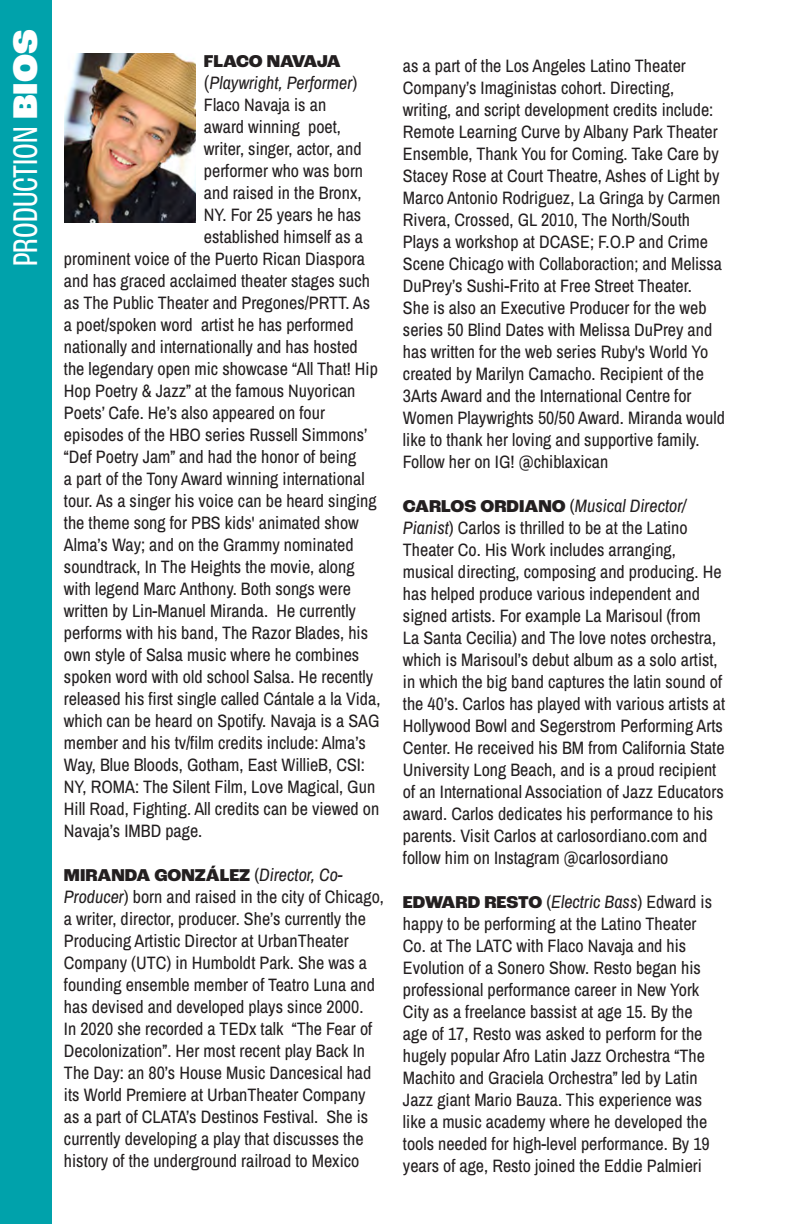
<style>
.page{position:relative;width:792px;height:1224px;background:#fff}
.page>*{position:absolute;margin:0;border:0;box-sizing:border-box;transform-origin:0 0}
.t1{font:condensed 36px "Roc Grotesk";color:#fff}
.t2{font:18px/22px "Archivo Narrow";color:#231f20}
.t3{font:italic 18px "Archivo Narrow";color:#231f20}
.t4{font:800 18px "Roc Grotesk";letter-spacing:-.04em;color:#231f20}
.s1{font-weight:900;font-stretch:normal}
.s2{font-family:"Roboto Condensed";font-style:normal}
.s3{font-style:normal}
.s4{font-family:"Roc Grotesk";font-weight:800}
.s5{font-style:italic}
</style>
<div class="page">
<div style="left:0;top:0;width:52px;height:1224px;background:#00a2ab"></div>
<img style="left:64px;top:53px;width:132px;height:169px">
<p class="t1" style="left:5px;top:266px;width:239px;rotate:-90deg">PRODUCTION <span class="s1">BIOS</span></p>
<p class="t4" style="left:204px;top:50px;width:138px">FLACO NAVAJA</p>
<p class="t3" style="left:204px;top:70px;width:155px"><span class="s2">(</span>Playwright, Performer<span class="s3">)</span></p>
<p class="t2" style="left:204px;top:93px;width:124px">Flaco Navaja is an</p>
<p class="t2" style="left:204px;top:115px;width:139px">award winning poet,</p>
<p class="t2" style="left:204px;top:137px;width:159px">writer, singer, actor, and</p>
<p class="t2" style="left:204px;top:159px;width:161px">performer who was born</p>
<p class="t2" style="left:204px;top:181px;width:159px">and raised in the Bronx,</p>
<p class="t2" style="left:204px;top:203px;width:159px">NY. For 25 years he has</p>
<p class="t2" style="left:204px;top:225px;width:161px">established himself as a</p>
<p class="t2" style="left:64px;top:247px;width:303px">prominent voice of the Puerto Rican Diaspora</p>
<p class="t2" style="left:64px;top:269px;width:308px">and has graced acclaimed theater stages such</p>
<p class="t2" style="left:64px;top:291px;width:308px">as The Public Theater and Pregones/PRTT. As</p>
<p class="t2" style="left:64px;top:313px;width:291px">a poet/spoken word artist he has performed</p>
<p class="t2" style="left:64px;top:335px;width:295px">nationally and internationally and has hosted</p>
<p class="t2" style="left:64px;top:357px;width:315px">the legendary open mic showcase “All That! Hip</p>
<p class="t2" style="left:64px;top:379px;width:293px">Hop Poetry &amp; Jazz” at the famous Nuyorican</p>
<p class="t2" style="left:64px;top:401px;width:262px">Poets’ Cafe. He’s also appeared on four</p>
<p class="t2" style="left:64px;top:423px;width:305px">episodes of the HBO series Russell Simmons’</p>
<p class="t2" style="left:64px;top:445px;width:294px">“Def Poetry Jam” and had the honor of being</p>
<p class="t2" style="left:64px;top:467px;width:302px">a part of the Tony Award winning international</p>
<p class="t2" style="left:64px;top:489px;width:314px">tour. As a singer his voice can be heard singing</p>
<p class="t2" style="left:64px;top:511px;width:296px">the theme song for PBS kids' animated show</p>
<p class="t2" style="left:64px;top:533px;width:291px">Alma’s Way; and on the Grammy nominated</p>
<p class="t2" style="left:64px;top:555px;width:292px">soundtrack, In The Heights the movie, along</p>
<p class="t2" style="left:64px;top:577px;width:288px">with legend Marc Anthony. Both songs were</p>
<p class="t2" style="left:64px;top:599px;width:294px">written by Lin-Manuel Miranda. He currently</p>
<p class="t2" style="left:64px;top:621px;width:306px">performs with his band, The Razor Blades, his</p>
<p class="t2" style="left:64px;top:643px;width:297px">own style of Salsa music where he combines</p>
<p class="t2" style="left:64px;top:665px;width:311px">spoken word with old school Salsa. He recently</p>
<p class="t2" style="left:64px;top:687px;width:318px">released his first single called Cántale a la Vida,</p>
<p class="t2" style="left:64px;top:709px;width:317px">which can be heard on Spotify. Navaja is a SAG</p>
<p class="t2" style="left:64px;top:731px;width:303px">member and his tv/film credits include: Alma’s</p>
<p class="t2" style="left:64px;top:753px;width:303px">Way, Blue Bloods, Gotham, East WillieB, CSI:</p>
<p class="t2" style="left:64px;top:775px;width:313px">NY, ROMA: The Silent Film, Love Magical, Gun</p>
<p class="t2" style="left:64px;top:797px;width:317px">Hill Road, Fighting. All credits can be viewed on</p>
<p class="t2" style="left:64px;top:819px;width:140px">Navaja’s IMBD page.</p>
<p class="t2" style="left:64px;top:863px;width:322px"><span class="s4">MIRANDA GONZÁLEZ</span> (<span class="s5">Director, Co-Producer</span>) born and raised in the city of Chicago, a writer, director, producer. She’s currently the Producing Artistic Director at UrbanTheater Company (UTC) in Humboldt Park. She was a founding ensemble member of Teatro Luna and has devised and developed plays since 2000.<br>In 2020 she recorded a TEDx talk “The Fear of Decolonization”. Her most recent play Back In The Day: an 80’s House Music Dancesical had its World Premiere at UrbanTheater Company as a part of CLATA’s Destinos Festival. She is currently developing a play that discusses the history of the underground railroad to Mexico</p>
<p class="t2" style="left:403px;top:54px;width:323px">as a part of the Los Angeles Latino Theater Company’s Imaginistas cohort. Directing, writing, and script development credits include:<br>Remote Learning Curve by Albany Park Theater Ensemble, Thank You for Coming. Take Care by Stacey Rose at Court Theatre, Ashes of Light by Marco Antonio Rodriguez, La Gringa by Carmen Rivera, Crossed, GL 2010, The North/South Plays a workshop at DCASE; F.O.P and Crime Scene Chicago with Collaboraction; and Melissa DuPrey’s Sushi-Frito at Free Street Theater.<br>She is also an Executive Producer for the web series 50 Blind Dates with Melissa DuPrey and has written for the web series Ruby's World Yo created by Marilyn Camacho. Recipient of the 3Arts Award and the International Centre for Women Playwrights 50/50 Award. Miranda would like to thank her loving and supportive family.<br>Follow her on IG! @chiblaxican</p>
<p class="t2" style="left:403px;top:494px;width:324px"><span class="s4">CARLOS ORDIANO</span> (<span class="s5">Musical Director/ Pianist</span>) Carlos is thrilled to be at the Latino Theater Co. His Work includes arranging, musical directing, composing and producing. He has helped produce various independent and signed artists. For example La Marisoul (from<br>La Santa Cecilia) and The love notes orchestra, which is Marisoul’s debut album as a solo artist, in which the big band captures the latin sound of the 40’s. Carlos has played with various artists at Hollywood Bowl and Segerstrom Performing Arts Center. He received his BM from California State University Long Beach, and is a proud recipient of an International Association of Jazz Educators award. Carlos dedicates his performance to his parents. Visit Carlos at carlosordiano.com and follow him on Instagram @carlosordiano</p>
<p class="t2" style="left:403px;top:890px;width:311px"><span class="s4">EDWARD RESTO</span> (<span class="s5">Electric Bass</span>) Edward is happy to be performing at the Latino Theater Co. at The LATC with Flaco Navaja and his Evolution of a Sonero Show. Resto began his professional performance career in New York City as a freelance bassist at age 15. By the age of 17, Resto was asked to perform for the hugely popular Afro Latin Jazz Orchestra “The Machito and Graciela Orchestra” led by Latin Jazz giant Mario Bauza. This experience was like a music academy where he developed the tools needed for high-level performance. By 19 years of age, Resto joined the Eddie Palmieri</p>
</div>
